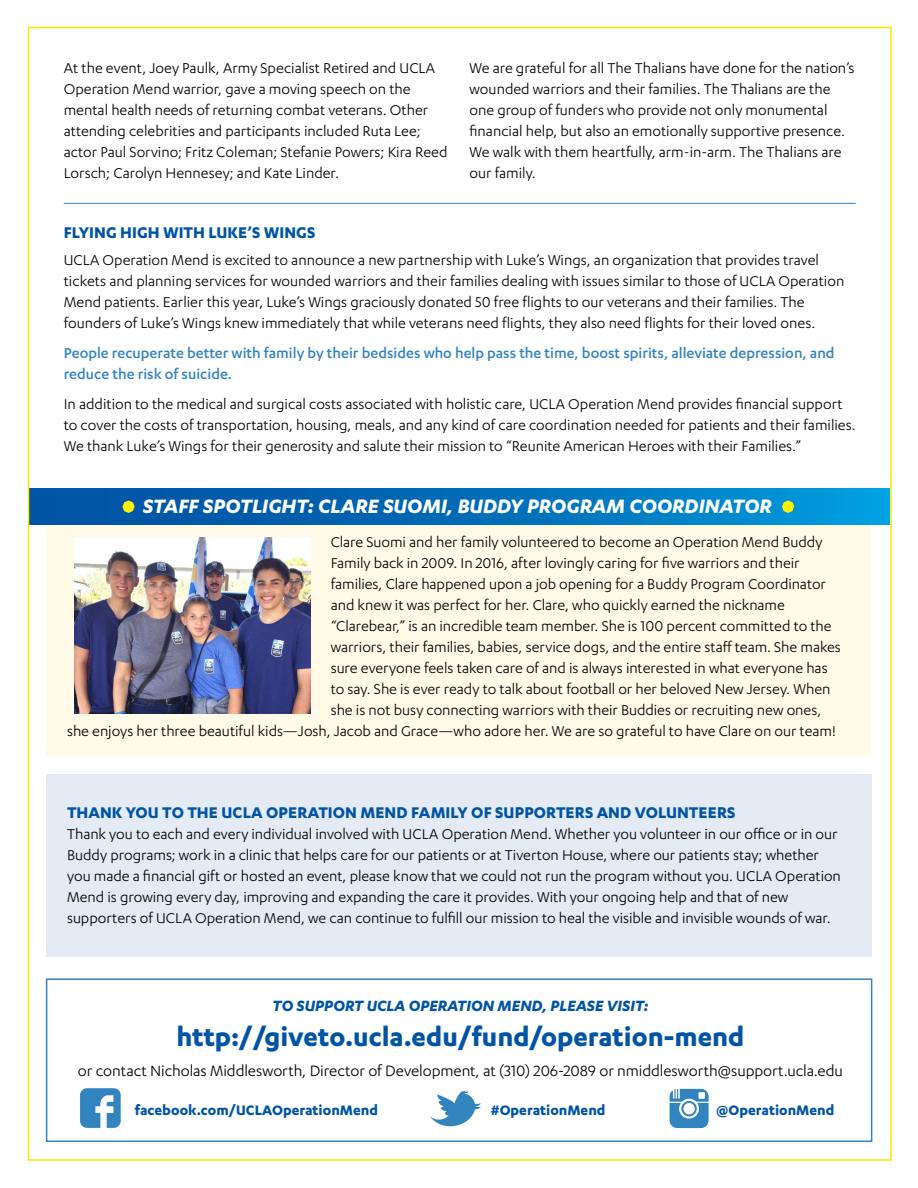
<style>
.page{position:relative;width:918px;height:1188px;background:#fff}
.page>*{position:absolute;margin:0;border:0;box-sizing:border-box;transform-origin:0 0}
.t1{font:700 30px "Karbon";color:#0054a6}
.t2{font:italic 700 22.5px "Karbon";color:#fff}
.t3{font:700 18px "Karbon";letter-spacing:.005em;color:#0054a6}
.t4{font:17.25px "Karbon";letter-spacing:-.005em;color:#000}
.t5{font:italic 700 17.25px "Karbon";color:#0054a6}
.t6{font:16.5px/21px "Karbon";color:#000}
.t7{font:500 16.5px/21px "Karbon";color:#3284bf}
.t8{font:700 15.9px "Karbon";color:#0054a6}
</style>
<div class="page">
<div style="left:46px;top:978px;width:826px;height:164px;border:2px solid #3284bf"></div>
<svg style="left:430px;top:1090px;width:51px;height:37px"></svg>
<svg style="left:670px;top:1089px;width:39px;height:39px"></svg>
<svg style="left:80px;top:1088px;width:41px;height:40px"></svg>
<div style="left:46px;top:498px;width:826px;height:258px;background:#fffbe8"></div>
<div style="left:29px;top:488px;width:860px;height:36px;background:linear-gradient(to right,#00499d,#0097d9)"></div>
<svg style="left:782px;top:500px;width:12px;height:13px"></svg>
<svg style="left:122px;top:500px;width:13px;height:13px"></svg>
<img style="left:75px;top:538px;width:235px;height:175px">
<div style="left:46px;top:775px;width:826px;height:182px;background:#e5ebf5"></div>
<hr style="left:64px;top:203px;width:792px;height:1px;background:#3284bf">
<p class="t6" style="left:64px;top:57px;width:385px">At the event, Joey Paulk, Army Specialist Retired and UCLA Operation Mend warrior, gave a moving speech on the mental health needs of returning combat veterans. Other attending celebrities and participants included Ruta Lee; actor Paul Sorvino; Fritz Coleman; Stefanie Powers; Kira Reed Lorsch; Carolyn Hennesey; and Kate Linder.</p>
<p class="t6" style="left:469px;top:57px;width:387px">We are grateful for all The Thalians have done for the nation’s wounded warriors and their families. The Thalians are the one group of funders who provide not only monumental financial help, but also an emotionally supportive presence.<br>We walk with them heartfully, arm-in-arm. The Thalians are our family.</p>
<p class="t3" style="left:64px;top:222px;width:253px">FLYING HIGH WITH LUKE’S WINGS</p>
<p class="t6" style="left:64px;top:249px;width:782px">UCLA Operation Mend is excited to announce a new partnership with Luke’s Wings, an organization that provides travel tickets and planning services for wounded warriors and their families dealing with issues similar to those of UCLA Operation Mend patients. Earlier this year, Luke’s Wings graciously donated 50 free flights to our veterans and their families. The founders of Luke’s Wings knew immediately that while veterans need flights, they also need flights for their loved ones.</p>
<p class="t7" style="left:64px;top:342px;width:772px">People recuperate better with family by their bedsides who help pass the time, boost spirits, alleviate depression, and reduce the risk of suicide.</p>
<p class="t6" style="left:64px;top:393px;width:794px">In addition to the medical and surgical costs associated with holistic care, UCLA Operation Mend provides financial support to cover the costs of transportation, housing, meals, and any kind of care coordination needed for patients and their families.<br>We thank Luke’s Wings for their generosity and salute their mission to “Reunite American Heroes with their Families.”</p>
<h2 class="t2" style="left:143px;top:493px;width:631px">STAFF SPOTLIGHT: CLARE SUOMI, BUDDY PROGRAM COORDINATOR</h2>
<p class="t6" style="left:331px;top:531px;width:493px">Clare Suomi and her family volunteered to become an Operation Mend Buddy</p>
<p class="t6" style="left:331px;top:552px;width:470px">Family back in 2009. In 2016, after lovingly caring for five warriors and their</p>
<p class="t6" style="left:331px;top:573px;width:497px">families, Clare happened upon a job opening for a Buddy Program Coordinator</p>
<p class="t6" style="left:331px;top:594px;width:456px">and knew it was perfect for her. Clare, who quickly earned the nickname</p>
<p class="t6" style="left:331px;top:615px;width:502px">“Clarebear,” is an incredible team member. She is 100 percent committed to the</p>
<p class="t6" style="left:331px;top:636px;width:512px">warriors, their families, babies, service dogs, and the entire staff team. She makes</p>
<p class="t6" style="left:331px;top:658px;width:498px">sure everyone feels taken care of and is always interested in what everyone has</p>
<p class="t6" style="left:331px;top:679px;width:501px">to say. She is ever ready to talk about football or her beloved New Jersey. When</p>
<p class="t6" style="left:331px;top:700px;width:492px">she is not busy connecting warriors with their Buddies or recruiting new ones,</p>
<p class="t6" style="left:67px;top:721px;width:771px">she enjoys her three beautiful kids—Josh, Jacob and Grace—who adore her. We are so grateful to have Clare on our team!</p>
<p class="t3" style="left:67px;top:803px;width:670px">THANK YOU TO THE UCLA OPERATION MEND FAMILY OF SUPPORTERS AND VOLUNTEERS</p>
<p class="t6" style="left:67px;top:823px;width:775px">Thank you to each and every individual involved with UCLA Operation Mend. Whether you volunteer in our office or in our Buddy programs; work in a clinic that helps care for our patients or at Tiverton House, where our patients stay; whether you made a financial gift or hosted an event, please know that we could not run the program without you. UCLA Operation Mend is growing every day, improving and expanding the care it provides. With your ongoing help and that of new supporters of UCLA Operation Mend, we can continue to fulfill our mission to heal the visible and invisible wounds of war.</p>
<p class="t5" style="left:272px;top:996px;width:378px">TO SUPPORT UCLA OPERATION MEND, PLEASE VISIT:</p>
<h1 class="t1" style="left:176px;top:1020px;width:570px">http://giveto.ucla.edu/fund/operation-mend</h1>
<p class="t4" style="left:78px;top:1061px;width:767px">or contact Nicholas Middlesworth, Director of Development, at (310) 206-2089 or nmiddlesworth@support.ucla.edu</p>
<p class="t8" style="left:135px;top:1101px;width:245px">facebook.com/UCLAOperationMend</p>
<p class="t8" style="left:491px;top:1101px;width:116px">#OperationMend</p>
<p class="t8" style="left:716px;top:1101px;width:120px">@OperationMend</p>
</div>
